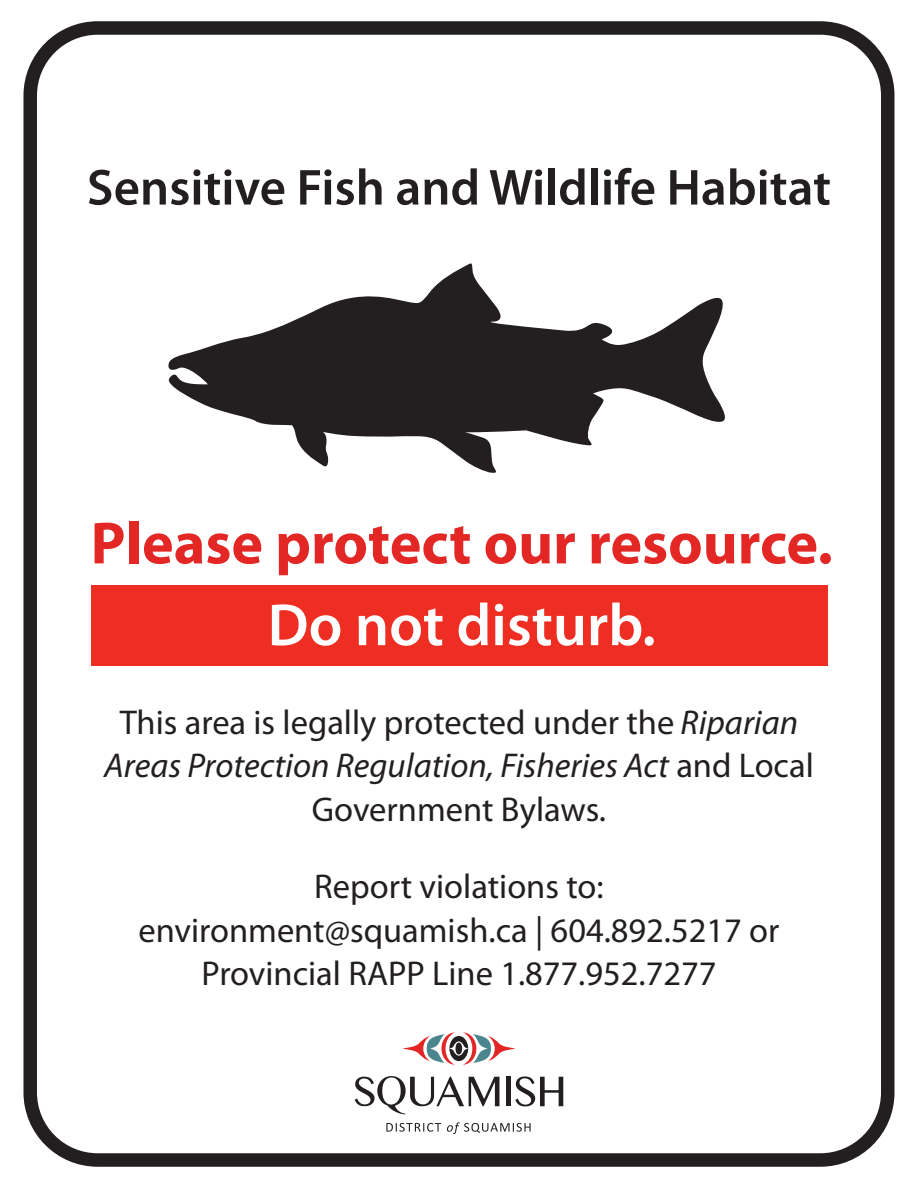
<style>
.page{position:relative;width:918px;height:1188px;background:#fff}
.page>*{position:absolute;margin:0;border:0;box-sizing:border-box;transform-origin:0 0}
.t1{font:700 60px "Myriad Pro";color:#e22725}
.t2{font:600 60px "Myriad Pro";color:#fff}
.t3{font:600 51px "Myriad Pro";color:#231f20}
.t4{font:34.5px/43.5px "Myriad Pro";color:#231f20;text-align:center}
.s1{font-style:italic}
</style>
<div class="page">
<div style="left:23px;top:21px;width:872px;height:1146px;border:14px solid #231f20;border-radius:68px"></div>
<svg style="left:403px;top:1032px;width:112px;height:33px"></svg>
<hr style="left:506px;top:1077px;width:4px;height:29px;background:#231f20">
<svg style="left:515px;top:1076px;width:48px;height:30px"></svg>
<svg style="left:355px;top:1076px;width:144px;height:38px"></svg>
<svg style="left:386px;top:1123px;width:55px;height:9px"></svg>
<svg style="left:447px;top:1122px;width:84px;height:12px"></svg>
<svg style="left:168px;top:263px;width:557px;height:210px"></svg>
<div style="left:91px;top:585px;width:736px;height:81px;background:#ee2e22"></div>
<h2 class="t3" style="left:87px;top:155px;width:746px">Sensitive Fish and Wildlife Habitat</h2>
<h1 class="t1" style="left:91px;top:504px;width:744px">Please protect our resource.</h1>
<h1 class="t2" style="left:268px;top:587px;width:390px">Do not disturb.</h1>
<p class="t4" style="left:104px;top:700px;width:711px">This area is legally protected under the <span class="s1">Riparian<br>Areas Protection Regulation, Fisheries Act</span> and Local<br>Government Bylaws.</p>
<p class="t4" style="left:139px;top:864px;width:642px">Report violations to: environment@squamish.ca | 604.892.5217 or<br>Provincial RAPP Line 1.877.952.7277</p>
</div>
